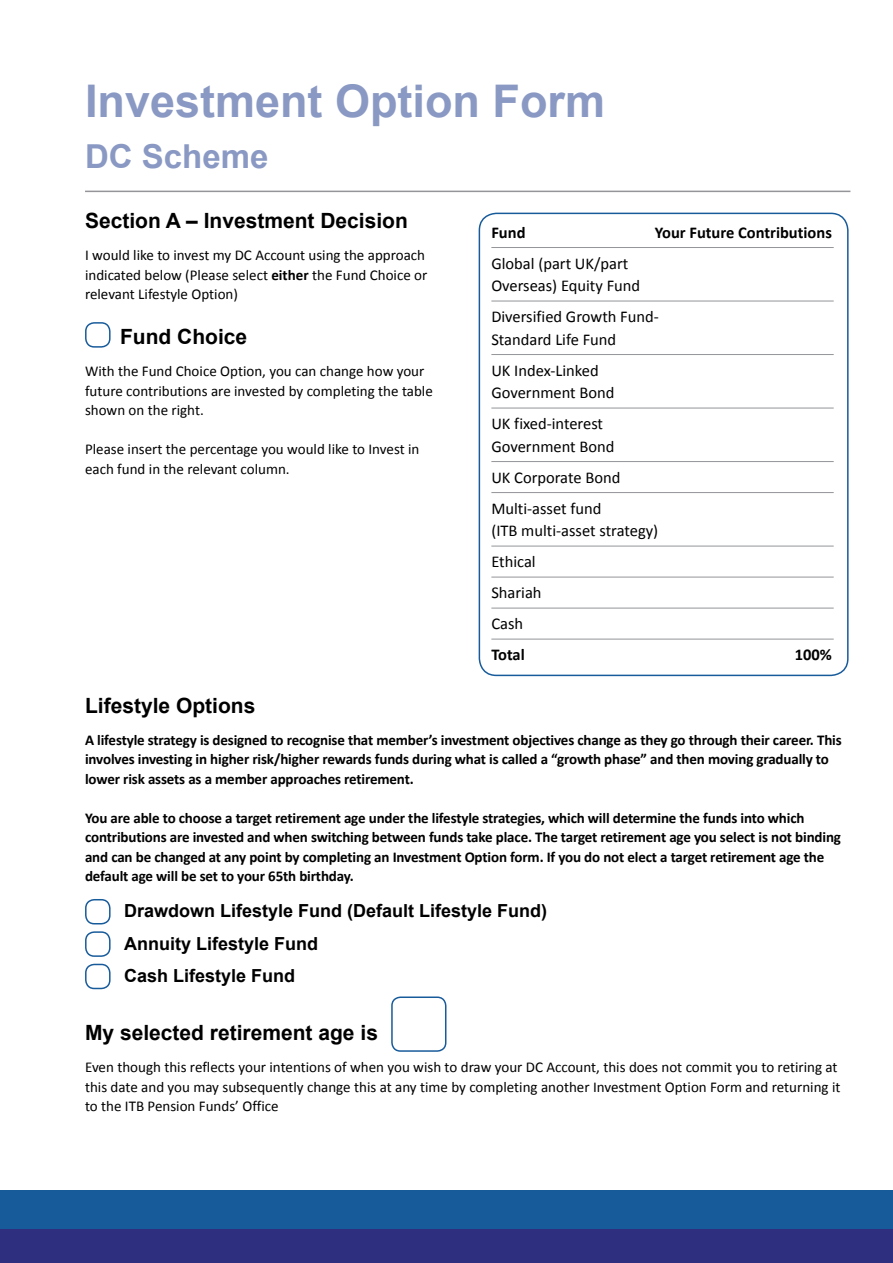
<style>
.page{position:relative;width:893px;height:1263px;background:#fff}
.page>*{position:absolute;margin:0;border:0;box-sizing:border-box;transform-origin:0 0}
.t1{font:700 45px "Arial";color:#8a99c3}
.t2{font:700 33px "Arial";color:#8a99c3}
.t3{font:700 21px "Arial";color:#000}
.t4{font:700 18px/32.2px "Arial";color:#000}
.t5{font:16.5px/22.5px "Calibri";color:#000}
.t6{font:700 16.5px "Calibri";color:#000}
.t7{font:700 15px/19.5px "Calibri";letter-spacing:-.01em;color:#000}
.t8{font:15px/19.5px "Calibri";color:#000}
.s1{font-weight:700}
</style>
<div class="page">
<div style="left:0;top:1229px;width:893px;height:34px;background:#2e307f"></div>
<div style="left:0;top:1191px;width:893px;height:38px;background:#185b9b"></div>
<hr style="left:85px;top:191px;width:765px;height:1px;background:#939598">
<div style="left:85px;top:322px;width:26px;height:26px;border:2px solid #185b9b;border-radius:9px"></div>
<div style="left:85px;top:899px;width:26px;height:25px;border:2px solid #185b9b;border-radius:9px"></div>
<div style="left:85px;top:964px;width:26px;height:25px;border:2px solid #185b9b;border-radius:9px"></div>
<div style="left:85px;top:931px;width:26px;height:26px;border:2px solid #185b9b;border-radius:9px"></div>
<div style="left:479px;top:213px;width:370px;height:463px;border:2px solid #185b9b;border-radius:17px"></div>
<hr style="left:491px;top:247px;width:343px;height:1px;background:#939598">
<hr style="left:491px;top:301px;width:343px;height:1px;background:#939598">
<hr style="left:491px;top:354px;width:343px;height:1px;background:#939598">
<hr style="left:491px;top:408px;width:343px;height:1px;background:#939598">
<hr style="left:491px;top:461px;width:343px;height:1px;background:#939598">
<hr style="left:491px;top:492px;width:343px;height:1px;background:#939598">
<hr style="left:491px;top:546px;width:343px;height:1px;background:#939598">
<hr style="left:491px;top:577px;width:343px;height:1px;background:#939598">
<hr style="left:491px;top:608px;width:343px;height:1px;background:#939598">
<hr style="left:491px;top:639px;width:343px;height:1px;background:#939598">
<div style="left:391px;top:996px;width:55px;height:56px;border:2px solid #185b9b;border-radius:9px"></div>
<h1 class="t1" style="left:85px;top:71px;width:522px">Investment Option Form</h1>
<h2 class="t2" style="left:85px;top:134px;width:185px">DC Scheme</h2>
<h3 class="t3" style="left:85px;top:207px;width:324px">Section A – Investment Decision</h3>
<p class="t8" style="left:85px;top:245px;width:344px">I would like to invest my DC Account using the approach indicated below (Please select <span class="s1">either</span> the Fund Choice or relevant Lifestyle Option)</p>
<h3 class="t3" style="left:120px;top:322px;width:129px">Fund Choice</h3>
<p class="t8" style="left:85px;top:361px;width:349px">With the Fund Choice Option, you can change how your future contributions are invested by completing the table shown on the right.</p>
<p class="t8" style="left:85px;top:439px;width:336px">Please insert the percentage you would like to Invest in each fund in the relevant column.</p>
<p class="t6" style="left:491px;top:222px;width:36px">Fund</p>
<p class="t6" style="left:655px;top:222px;width:179px">Your Future Contributions</p>
<p class="t5" style="left:491px;top:252px;width:150px">Global (part UK/part<br>Overseas) Equity Fund</p>
<p class="t5" style="left:491px;top:306px;width:169px">Diversified Growth Fund-<br>Standard Life Fund</p>
<p class="t5" style="left:491px;top:359px;width:125px">UK Index-Linked<br>Government Bond</p>
<p class="t5" style="left:491px;top:413px;width:125px">UK fixed-interest<br>Government Bond</p>
<p class="t5" style="left:491px;top:462px;width:130px;line-height:31px">UK Corporate Bond<br>Multi-asset fund</p>
<p class="t5" style="left:491px;top:515px;width:168px;line-height:31px">(ITB multi-asset strategy)<br>Ethical<br>Shariah<br>Cash</p>
<p class="t6" style="left:491px;top:644px;width:35px">Total</p>
<p class="t6" style="left:795px;top:644px;width:39px">100%</p>
<h3 class="t3" style="left:85px;top:691px;width:172px">Lifestyle Options</h3>
<p class="t7" style="left:85px;top:730px;width:758px">A lifestyle strategy is designed to recognise that member’s investment objectives change as they go through their career. This involves investing in higher risk/higher rewards funds during what is called a “growth phase” and then moving gradually to lower risk assets as a member approaches retirement.</p>
<p class="t7" style="left:85px;top:808px;width:757px">You are able to choose a target retirement age under the lifestyle strategies, which will determine the funds into which contributions are invested and when switching between funds take place. The target retirement age you select is not binding and can be changed at any point by completing an Investment Option form. If you do not elect a target retirement age the default age will be set to your 65th birthday.</p>
<p class="t4" style="left:124px;top:895px;width:425px">Drawdown Lifestyle Fund (Default Lifestyle Fund)<br>Annuity Lifestyle Fund<br>Cash Lifestyle Fund</p>
<h3 class="t3" style="left:85px;top:1018px;width:294px">My selected retirement age is</h3>
<p class="t8" style="left:85px;top:1057px;width:757px">Even though this reflects your intentions of when you wish to draw your DC Account, this does not commit you to retiring at this date and you may subsequently change this at any time by completing another Investment Option Form and returning it to the ITB Pension Funds’ Office</p>
</div>
